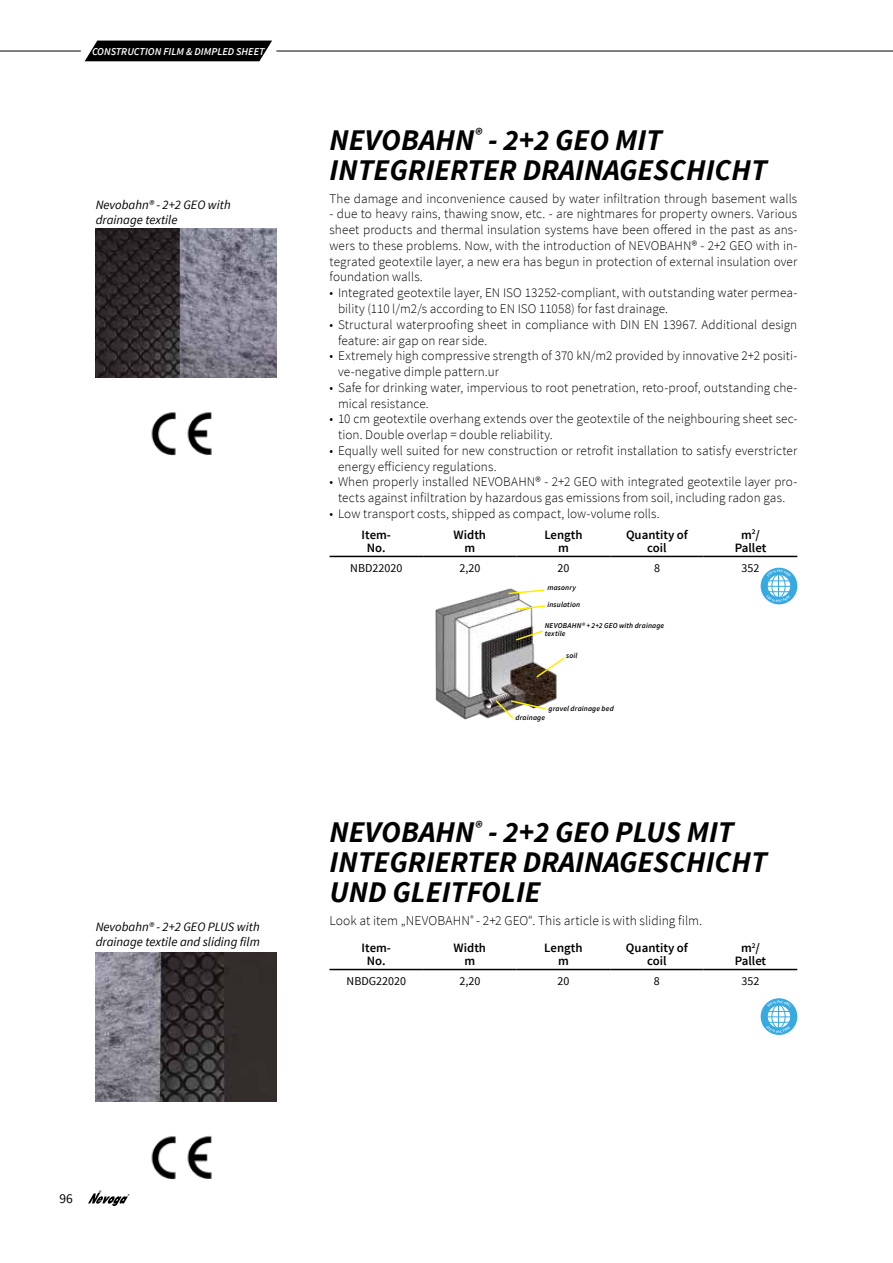
<style>
.page{position:relative;width:893px;height:1263px;background:#fff}
.page>*{position:absolute;margin:0;border:0;box-sizing:border-box;transform-origin:0 0}
.t1{font:italic 700 30px/30px "Source Sans Pro";color:#000}
.t2{font:300 13.5px "Source Sans Pro";letter-spacing:.005em;color:#000}
.t3{font:13.5px "Source Sans Pro";color:#000}
.t4{font:300 13.2px/15.8px "Source Sans Pro";letter-spacing:.005em;color:#000}
.t5{font:italic 12.75px/15px "Source Sans Pro";color:#000}
.t6{font:600 12.75px/13.5px "Source Sans Pro";color:#000;text-align:center}
.t7{font:12px "Source Sans Pro";color:#000}
.t8{font:italic 600 10.5px "Source Sans Pro";color:#fff}
.t9{font:italic 600 7.5px/8.2px "Source Sans Pro";letter-spacing:.02em;color:#000}
</style>
<div class="page">
<svg style="left:88px;top:1191px;width:41px;height:15px"></svg>
<hr style="left:0;top:51px;width:81px;height:1px;background:#000">
<hr style="left:276px;top:51px;width:617px;height:1px;background:#000">
<svg style="left:85px;top:41px;width:187px;height:20px;background:#101010"></svg>
<svg style="left:330px;top:970px;width:467px;height:1px"></svg>
<hr style="left:330px;top:969px;width:93px;height:1px;background:#000">
<hr style="left:423px;top:969px;width:94px;height:1px;background:#000">
<hr style="left:517px;top:969px;width:93px;height:1px;background:#000">
<hr style="left:610px;top:969px;width:94px;height:1px;background:#000">
<hr style="left:704px;top:969px;width:93px;height:1px;background:#000">
<img style="left:436px;top:611px;width:121px;height:108px">
<svg style="left:514px;top:629px;width:30px;height:13px"></svg>
<svg style="left:534px;top:656px;width:31px;height:23px"></svg>
<svg style="left:494px;top:699px;width:53px;height:20px"></svg>
<img style="left:96px;top:229px;width:180px;height:148px">
<img style="left:151px;top:412px;width:61px;height:44px">
<img style="left:96px;top:953px;width:180px;height:149px">
<img style="left:151px;top:1136px;width:61px;height:44px">
<div style="left:761px;top:998px;width:36px;height:37px;background:#36a9e1;border-radius:50%"></div>
<div style="left:766px;top:1004px;width:26px;height:25px;border:1px solid #36a9e1;border-radius:50%"></div>
<svg style="left:330px;top:556px;width:467px;height:55px"></svg>
<svg style="left:766px;top:1000px;width:25px;height:33px"></svg>
<p class="t8" style="left:92px;top:45px;width:174px">CONSTRUCTION FILM &amp; DIMPLED SHEET</p>
<p class="t5" style="left:96px;top:197px;width:136px">Nevobahn® - 2+2 GEO with drainage textile</p>
<p class="t5" style="left:96px;top:919px;width:166px">Nevobahn® - 2+2 GEO PLUS with drainage textile and sliding film</p>
<h1 class="t1" style="left:330px;top:125px;width:439px">NEVOBAHN<sup>®</sup> - 2+2 GEO MIT<br>INTEGRIERTER DRAINAGESCHICHT</h1>
<p class="t4" style="left:330px;top:191px;width:469px">The damage and inconvenience caused by water infiltration through basement walls</p>
<p class="t4" style="left:330px;top:206px;width:469px;text-align:justify">- due to heavy rains, thawing snow, etc. - are nightmares for property owners. Various sheet products and thermal insulation systems have been offered in the past as ans&shy;wers to these problems. Now, with the introduction of NEVOBAHN® - 2+2 GEO with in&shy;tegrated geotextile layer, a new era has begun in protection of external insulation over foundation walls.</p>
<p class="t4" style="left:338px;top:285px;width:461px;text-indent:-9px">• Integrated geotextile layer, EN ISO 13252-compliant, with outstanding water permea&shy;bility (110 l/m2/s according to EN ISO 11058) for fast drainage.</p>
<p class="t4" style="left:338px;top:317px;width:461px;text-indent:-9px">• Structural waterproofing sheet in compliance with DIN EN 13967. Additional design feature: air gap on rear side.</p>
<p class="t4" style="left:338px;top:348px;width:461px;text-indent:-9px">• Extremely high compressive strength of 370 kN/m2 provided by innovative 2+2 positi&shy;ve-negative dimple pattern.ur</p>
<p class="t4" style="left:338px;top:380px;width:461px;text-indent:-9px">• Safe for drinking water, impervious to root penetration, reto-proof, outstanding che&shy;mical resistance.</p>
<p class="t4" style="left:338px;top:411px;width:461px;text-indent:-9px">• 10 cm geotextile overhang extends over the geotextile of the neighbouring sheet sec&shy;tion. Double overlap = double reliability.</p>
<p class="t4" style="left:338px;top:443px;width:461px;text-indent:-9px">• Equally well suited for new construction or retrofit installation to satisfy everstricter energy efficiency regulations.</p>
<p class="t4" style="left:330px;top:474px;width:469px;text-align:center">• When properly installed NEVOBAHN® - 2+2 GEO with integrated geotextile layer pro&shy;tects against infiltration by hazardous gas emissions from soil, including radon gas.</p>
<p class="t4" style="left:330px;top:506px;width:332px">• Low transport costs, shipped as compact, low-volume rolls.</p>
<p class="t6" style="left:362px;top:528px;width:31px">Item-<br>No.</p>
<p class="t6" style="left:454px;top:528px;width:34px">Width m</p>
<p class="t6" style="left:544px;top:528px;width:40px">Length m</p>
<p class="t6" style="left:626px;top:528px;width:63px">Quantity of coil</p>
<p class="t6" style="left:735px;top:528px;width:33px">m<sup>2</sup>/<br>Pallet</p>
<p class="t7" style="left:350px;top:560px;width:54px">NBD22020</p>
<p class="t7" style="left:459px;top:560px;width:22px">2,20</p>
<p class="t7" style="left:557px;top:560px;width:13px">20</p>
<p class="t7" style="left:654px;top:560px;width:7px">8</p>
<p class="t7" style="left:742px;top:560px;width:19px">352</p>
<p class="t9" style="left:547px;top:583px;width:30px">masonry</p>
<p class="t9" style="left:547px;top:600px;width:34px">insulation</p>
<p class="t9" style="left:545px;top:621px;width:121px">NEVOBAHN® + 2+2 GEO with drainage textile</p>
<p class="t9" style="left:566px;top:651px;width:13px">soil</p>
<p class="t9" style="left:549px;top:705px;width:67px">gravel drainage bed</p>
<p class="t9" style="left:516px;top:713px;width:31px">drainage</p>
<h1 class="t1" style="left:330px;top:817px;width:439px">NEVOBAHN<sup>®</sup> - 2+2 GEO PLUS MIT<br>INTEGRIERTER DRAINAGESCHICHT<br>UND GLEITFOLIE</h1>
<p class="t2" style="left:330px;top:912px;width:374px">Look at item „NEVOBAHN<sup>®</sup> - 2+2 GEO“. This article is with sliding film.</p>
<p class="t6" style="left:362px;top:941px;width:31px">Item-<br>No.</p>
<p class="t6" style="left:454px;top:941px;width:34px">Width m</p>
<p class="t6" style="left:544px;top:941px;width:40px">Length m</p>
<p class="t6" style="left:626px;top:941px;width:63px">Quantity of coil</p>
<p class="t6" style="left:735px;top:941px;width:33px">m<sup>2</sup>/<br>Pallet</p>
<p class="t7" style="left:347px;top:973px;width:61px">NBDG22020</p>
<p class="t7" style="left:459px;top:973px;width:22px">2,20</p>
<p class="t7" style="left:557px;top:973px;width:13px">20</p>
<p class="t7" style="left:654px;top:973px;width:7px">8</p>
<p class="t7" style="left:741px;top:973px;width:19px">352</p>
<p class="t3" style="left:60px;top:1190px;width:15px">96</p>
</div>
